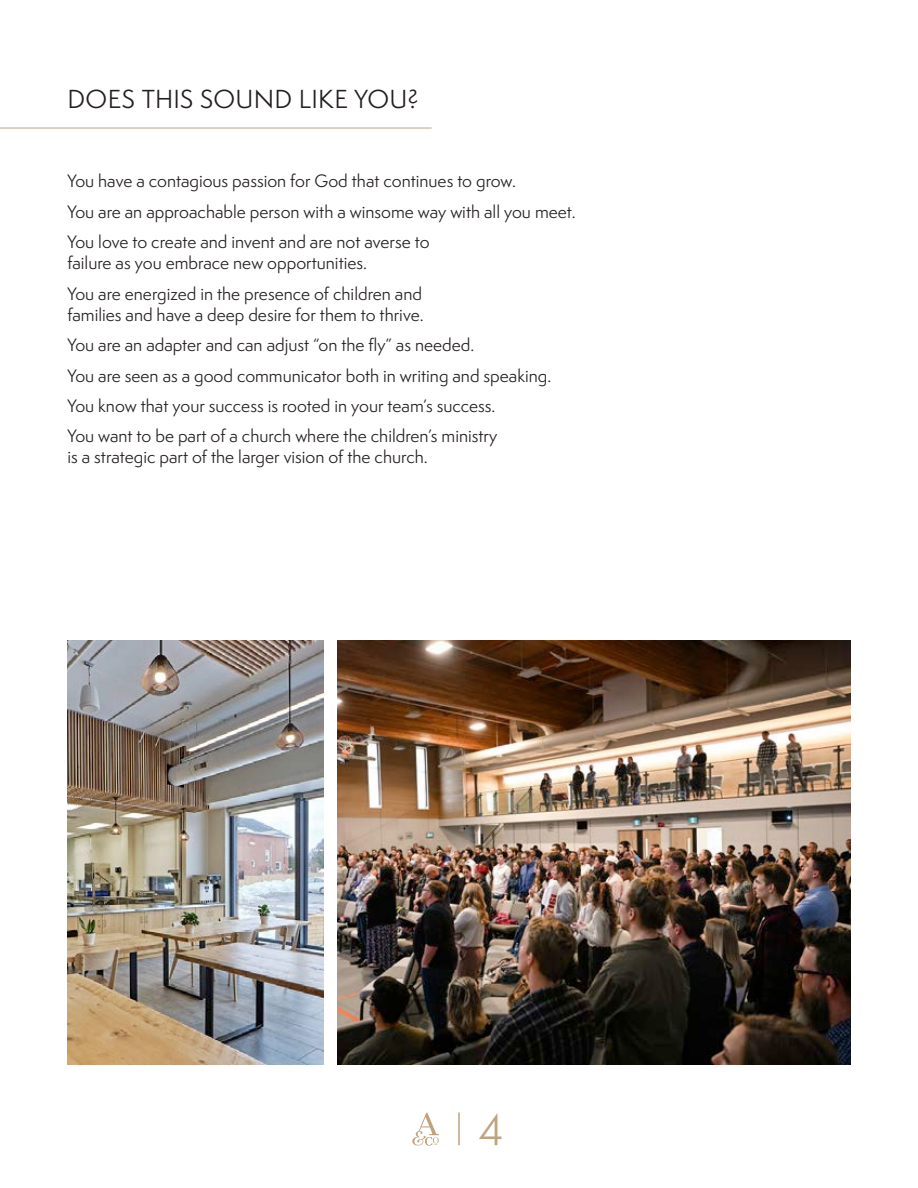
<style>
.page{position:relative;width:918px;height:1188px;background:#fff}
.page>*{position:absolute;margin:0;border:0;box-sizing:border-box;transform-origin:0 0}
.t1{font:40.5px "Semplicita Pro";color:#c0a37e}
.t2{font:24px "Semplicita Pro";letter-spacing:.01em;color:#231e20}
.t3{font:16.5px/30.5px "Semplicita Pro";color:#231e20}
</style>
<div class="page">
<svg style="left:412px;top:1113px;width:27px;height:33px"></svg>
<hr style="left:458px;top:1113px;width:2px;height:32px;background:#c0a37e">
<hr style="left:0;top:128px;width:432px;height:1px;background:#c0a37e">
<img style="left:338px;top:640px;width:512px;height:425px">
<img style="left:68px;top:640px;width:256px;height:425px">
<h2 class="t2" style="left:68px;top:82px;width:353px">DOES THIS SOUND LIKE YOU?</h2>
<p class="t3" style="left:68px;top:166px;width:510px">You have a contagious passion for God that continues to grow.<br>You are an approachable person with a winsome way with all you meet.<br>You love to create and invent and are not averse to</p>
<p class="t3" style="left:68px;top:248px;width:356px">failure as you embrace new opportunities.<br>You are energized in the presence of children and</p>
<p class="t3" style="left:68px;top:299px;width:485px">families and have a deep desire for them to thrive.<br>You are an adapter and can adjust “on the fly” as needed.<br>You are seen as a good communicator both in writing and speaking.<br>You know that your success is rooted in your team’s success.<br>You want to be part of a church where the children’s ministry</p>
<p class="t3" style="left:68px;top:442px;width:362px">is a strategic part of the larger vision of the church.</p>
<h1 class="t1" style="left:479px;top:1102px;width:27px">4</h1>
</div>
